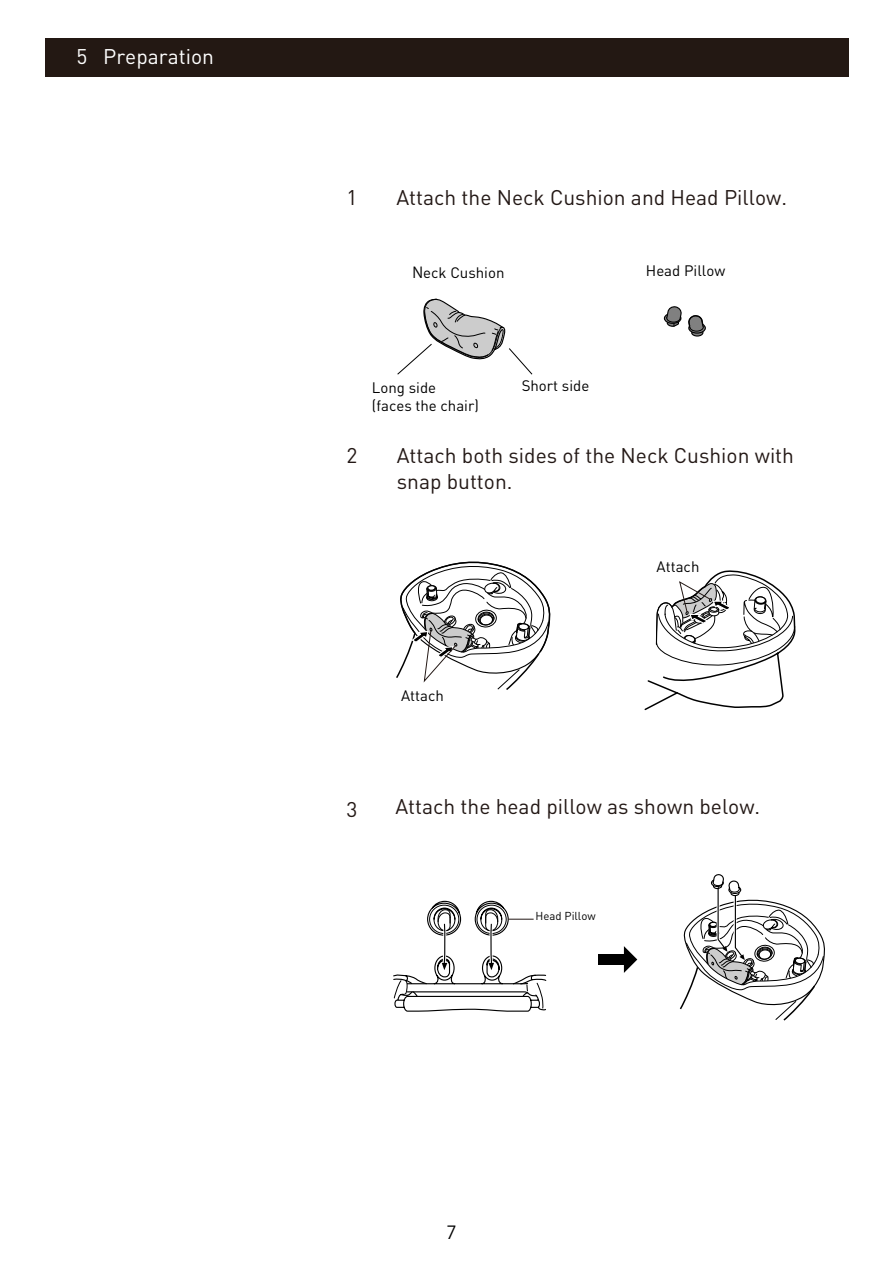
<style>
.page{position:relative;width:893px;height:1263px;background:#fff}
.page>*{position:absolute;margin:0;border:0;box-sizing:border-box;transform-origin:0 0}
.t1{font:21px/25.2px "DINOT";color:#231815}
.t2{font:21px "DINOT";color:#fff}
.t3{font:18px "Koz Go Pr 6 N";color:#000}
.t4{font:15px/18px "DINOT";color:#000}
.t5{font:11.4px "DINOT";color:#000}
.s1{font-family:"Koz Go Pr 6 N"}
</style>
<div class="page">
<div style="left:45px;top:38px;width:803px;height:39px;background:#231813"></div>
<svg style="left:663px;top:306px;width:19px;height:21px"></svg>
<svg style="left:688px;top:315px;width:18px;height:22px"></svg>
<svg style="left:708px;top:570px;width:88px;height:138px"></svg>
<svg style="left:396px;top:561px;width:136px;height:117px"></svg>
<svg style="left:423px;top:581px;width:288px;height:130px"></svg>
<svg style="left:393px;top:874px;width:432px;height:147px"></svg>
<svg style="left:398px;top:298px;width:134px;height:76px"></svg>
<p class="t2" style="left:77px;top:41px;width:139px">5 Preparation</p>
<p class="t1" style="left:346px;top:183px;width:12px">1</p>
<p class="t1" style="left:396px;top:183px;width:392px">Attach the Neck Cushion and Head Pillow.</p>
<p class="t4" style="left:413px;top:262px;width:93px"><span class="s1">N</span>eck Cushion</p>
<p class="t4" style="left:646px;top:260px;width:81px">Head Pillow</p>
<p class="t1" style="left:346px;top:441px;width:12px">2</p>
<p class="t4" style="left:372px;top:377px;width:108px">Long side (faces the chair)</p>
<p class="t4" style="left:522px;top:375px;width:69px">Short side</p>
<p class="t1" style="left:397px;top:441px;width:399px">Attach both sides of the Neck Cushion with snap button.</p>
<p class="t4" style="left:657px;top:557px;width:44px">Attach</p>
<p class="t1" style="left:346px;top:795px;width:12px">3</p>
<p class="t4" style="left:401px;top:685px;width:44px">Attach</p>
<p class="t1" style="left:395px;top:792px;width:366px">Attach the head pillow as shown below.</p>
<p class="t5" style="left:535px;top:907px;width:62px">Head Pillow</p>
<p class="t3" style="left:446px;top:1222px;width:11px">7</p>
</div>
